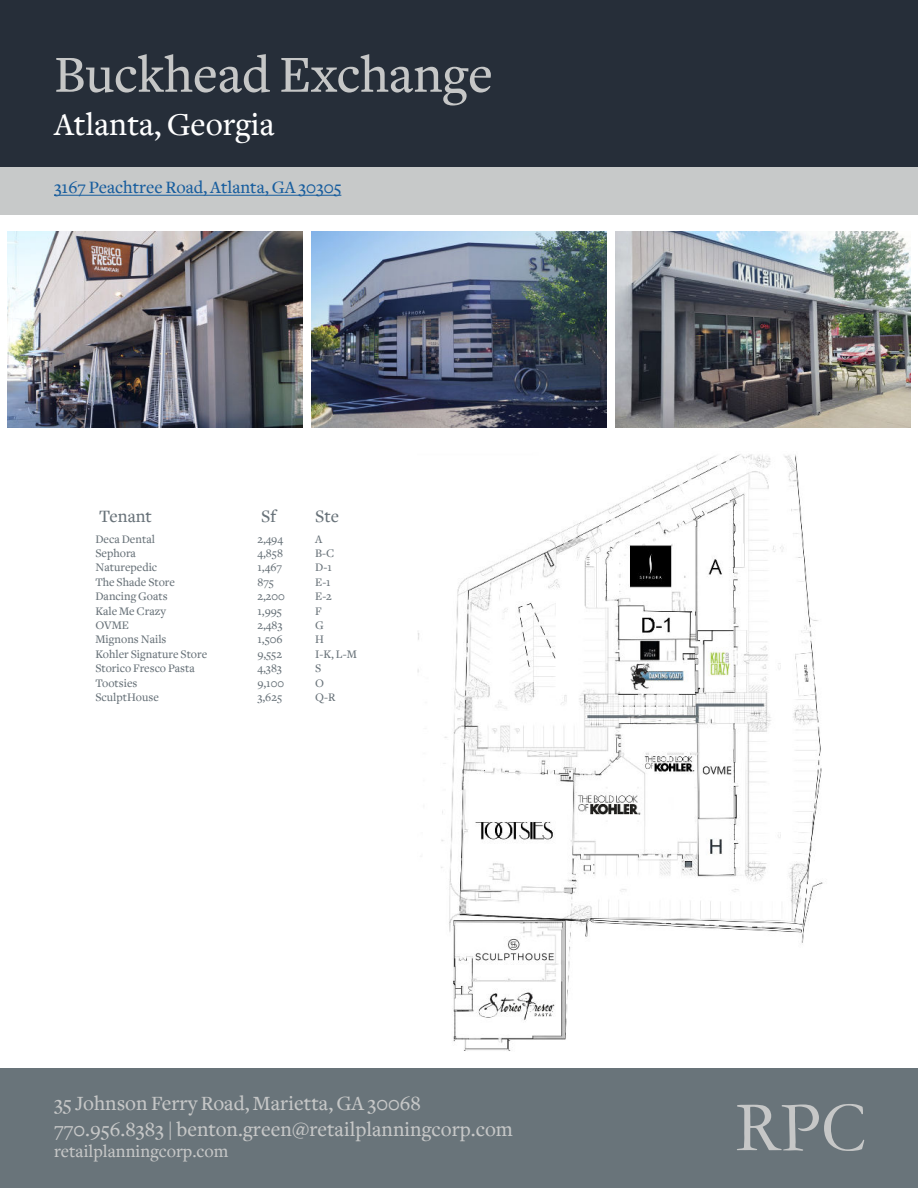
<style>
.page{position:relative;width:918px;height:1188px;background:#fff}
.page>*{position:absolute;margin:0;border:0;box-sizing:border-box;transform-origin:0 0}
.t1{font:72px "Garamond";color:#c6c7c7}
.t2{font:500 54px "Freight Text";color:#c6c7c7}
.t3{font:500 33px "Freight Text";color:#fff}
.t4{font:500 21px/25.2px "Freight Text";color:#c6c7c7}
.t5{font:500 18px "Freight Text";color:#175d9e}
.t6{font:500 18px "Freight Text";color:#c6c7c7}
.t7{font:500 18px "Freight Text";color:#687279}
.t8{font:500 12px "Freight Text";color:#687279}
</style>
<div class="page">
<div style="left:0;top:1068px;width:918px;height:120px;background:#69747a"></div>
<div style="left:0;top:0;width:918px;height:167px;background:#262e39"></div>
<div style="left:0;top:167px;width:918px;height:48px;background:#c7c9c9"></div>
<img style="left:418px;top:454px;width:405px;height:597px">
<hr style="left:54px;top:195px;width:287px;height:1px;background:#175d9e">
<img style="left:7px;top:232px;width:295px;height:196px">
<img style="left:312px;top:232px;width:294px;height:196px">
<img style="left:616px;top:232px;width:295px;height:196px">
<h2 class="t2" style="left:54px;top:52px;width:441px">Buckhead Exchange</h2>
<h3 class="t3" style="left:54px;top:111px;width:222px">Atlanta, Georgia</h3>
<h3 class="t5" style="left:54px;top:180px;width:289px">3167 Peachtree Road, Atlanta, GA 30305</h3>
<h3 class="t7" style="left:99px;top:509px;width:54px">Tenant</h3>
<h3 class="t7" style="left:261px;top:509px;width:17px">Sf</h3>
<h3 class="t7" style="left:315px;top:509px;width:25px">Ste</h3>
<p class="t8" style="left:95px;top:534px;width:61px">Deca Dental</p>
<p class="t8" style="left:257px;top:534px;width:27px">2,494</p>
<p class="t8" style="left:315px;top:534px;width:9px">A</p>
<p class="t8" style="left:95px;top:548px;width:42px">Sephora</p>
<p class="t8" style="left:257px;top:548px;width:27px">4,858</p>
<p class="t8" style="left:315px;top:548px;width:21px">B-C</p>
<p class="t8" style="left:95px;top:562px;width:63px">Naturepedic</p>
<p class="t8" style="left:257px;top:562px;width:26px">1,467</p>
<p class="t8" style="left:315px;top:562px;width:18px">D-1</p>
<p class="t8" style="left:95px;top:577px;width:81px">The Shade Store</p>
<p class="t8" style="left:257px;top:577px;width:18px">875</p>
<p class="t8" style="left:315px;top:577px;width:17px">E-1</p>
<p class="t8" style="left:95px;top:591px;width:74px">Dancing Goats</p>
<p class="t8" style="left:257px;top:591px;width:29px">2,200</p>
<p class="t8" style="left:315px;top:591px;width:18px">E-2</p>
<p class="t8" style="left:95px;top:606px;width:72px">Kale Me Crazy</p>
<p class="t8" style="left:257px;top:606px;width:26px">1,995</p>
<p class="t8" style="left:315px;top:606px;width:8px">F</p>
<p class="t8" style="left:95px;top:620px;width:35px">OVME</p>
<p class="t8" style="left:257px;top:620px;width:27px">2,483</p>
<p class="t8" style="left:315px;top:620px;width:10px">G</p>
<p class="t8" style="left:95px;top:634px;width:73px">Mignons Nails</p>
<p class="t8" style="left:257px;top:634px;width:27px">1,506</p>
<p class="t8" style="left:315px;top:634px;width:10px">H</p>
<p class="t8" style="left:95px;top:649px;width:113px">Kohler Signature Store</p>
<p class="t8" style="left:257px;top:649px;width:26px">9,552</p>
<p class="t8" style="left:315px;top:649px;width:43px">I-K, L-M</p>
<p class="t8" style="left:95px;top:663px;width:101px">Storico Fresco Pasta</p>
<p class="t8" style="left:257px;top:663px;width:26px">4,383</p>
<p class="t8" style="left:315px;top:663px;width:8px">S</p>
<p class="t8" style="left:95px;top:678px;width:44px">Tootsies</p>
<p class="t8" style="left:257px;top:678px;width:28px">9,100</p>
<p class="t8" style="left:315px;top:678px;width:10px">O</p>
<p class="t8" style="left:95px;top:692px;width:65px">SculptHouse</p>
<p class="t8" style="left:257px;top:692px;width:26px">3,625</p>
<p class="t8" style="left:315px;top:692px;width:22px">Q-R</p>
<h3 class="t4" style="left:54px;top:1093px;width:460px">35 Johnson Ferry Road, Marietta, GA 30068<br>770.956.8383 | benton.green@retailplanningcorp.com</h3>
<h3 class="t6" style="left:54px;top:1144px;width:176px">retailplanningcorp.com</h3>
<h1 class="t1" style="left:735px;top:1083px;width:133px">RPC</h1>
</div>
